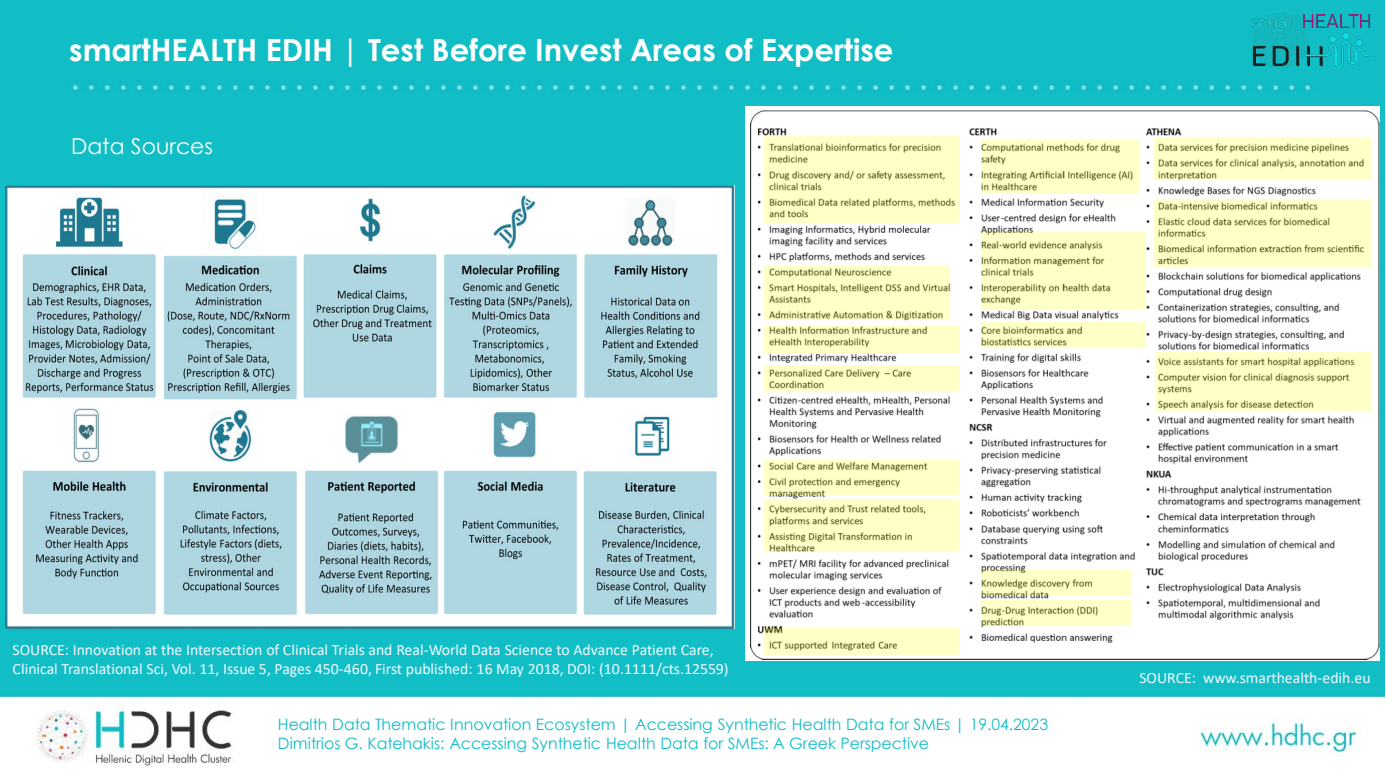
<style>
.page{position:relative;width:1386px;height:780px;background:#fff}
.page>*{position:absolute;margin:0;border:0;box-sizing:border-box;transform-origin:0 0}
.t1{font:700 30.62px "Century Gothic";color:#fff}
.t2{font:21.88px "Century Gothic";color:#fff}
.t3{font:15.75px/18.9px "Calibri";color:#f3f9ff}
.t4{font:15.75px/18.9px "Century Gothic";color:#10bcc6}
.s1{color:#10bdc6}
</style>
<div class="page">
<img style="left:0;top:0;width:1384px;height:766px">
<img style="left:745px;top:106px;width:634px;height:554px">
<div style="left:980px;top:231px;width:165px;height:78px;background:#ff0;opacity:.22"></div>
<div style="left:764px;top:137px;width:194px;height:86px;background:#ff0;opacity:.22"></div>
<div style="left:1154px;top:137px;width:216px;height:42px;background:#ff0;opacity:.22"></div>
<div style="left:1154px;top:199px;width:216px;height:67px;background:#ff0;opacity:.22"></div>
<div style="left:980px;top:569px;width:149px;height:26px;background:#ff0;opacity:.22"></div>
<div style="left:980px;top:600px;width:149px;height:25px;background:#ff0;opacity:.22"></div>
<div style="left:980px;top:141px;width:158px;height:53px;background:#ff0;opacity:.22"></div>
<div style="left:764px;top:326px;width:194px;height:26px;background:#ff0;opacity:.22"></div>
<div style="left:764px;top:499px;width:194px;height:51px;background:#ff0;opacity:.22"></div>
<div style="left:764px;top:628px;width:194px;height:26px;background:#ff0;opacity:.22"></div>
<div style="left:764px;top:266px;width:185px;height:54px;background:#ff0;opacity:.22"></div>
<div style="left:764px;top:365px;width:194px;height:25px;background:#ff0;opacity:.22"></div>
<div style="left:980px;top:322px;width:165px;height:26px;background:#ff0;opacity:.22"></div>
<img style="left:1232px;top:4px;width:153px;height:83px">
<img style="left:6px;top:185px;width:728px;height:443px">
<div style="left:764px;top:460px;width:194px;height:35px;background:#ff0;opacity:.22"></div>
<div style="left:1156px;top:352px;width:214px;height:59px;background:#ff0;opacity:.22"></div>
<h2 class="t1" style="left:69px;top:27px;width:825px">smartHEALTH EDIH | Test Before Invest Areas of Expertise</h2>
<p class="t2" style="left:71px;top:131px;width:143px">Data Sources</p>
<p class="t3" style="left:13px;top:640px;width:717px">SOURCE: Innovation at the Intersection of Clinical Trials and Real‐World Data Science to Advance Patient Care,<br>Clinical Translational Sci, Vol. 11, Issue 5, Pages 450-460, First published: 16 May 2018, DOI: (10.1111/cts.12559)</p>
<p class="t4" style="left:278px;top:714px;width:771px"><span class="s1">Health Data Thematic Innovation Ecosystem</span> | Accessing Synthetic Health Data for SMEs | 19.04.2023<br>Dimitrios G. Katehakis: Accessing Synthetic Health Data for SMEs: A Greek Perspective</p>
<p class="t3" style="left:1139px;top:668px;width:233px">SOURCE: www.smarthealth-edih.eu</p>
</div>
